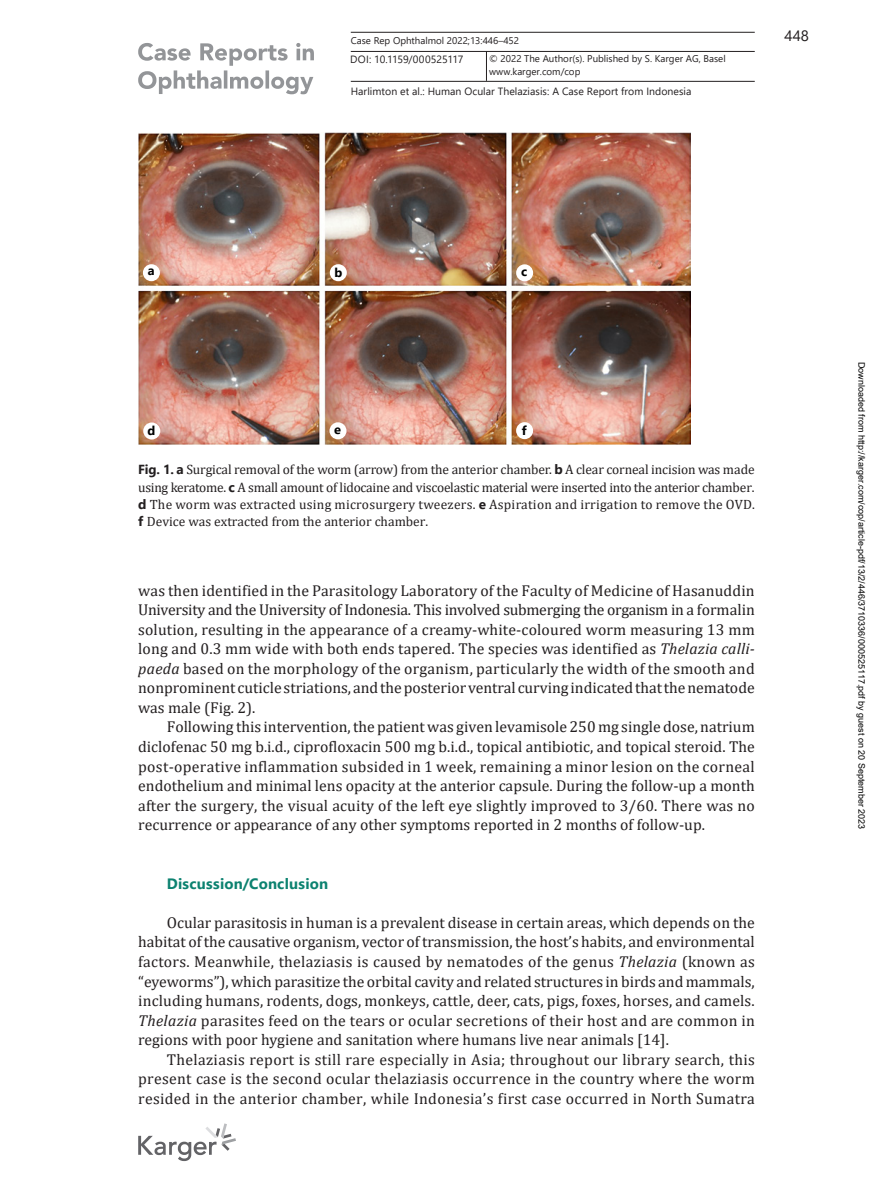
<style>
.page{position:relative;width:893px;height:1191px;background:#fff}
.page>*{position:absolute;margin:0;border:0;box-sizing:border-box;transform-origin:0 0}
.t1{font:15.75px/19.5px "Cambria";color:#231f20;text-align:justify}
.t2{font:700 15px "Segoe UI";letter-spacing:.015em;color:#0c8270}
.t3{font:15px "Segoe UI";color:#231f20}
.t4{font:13.5px/17.4px "Cambria";color:#231f20;text-align:justify}
.t5{font:700 12.75px "Segoe UI";color:#000}
.t6{font:10.5px "Segoe UI";letter-spacing:.005em;color:#231f20}
.t7{font:9.75px "Segoe UI";color:#231f20}
.t8{font:9px "Arial";color:#000}
.s1{font-family:"Segoe UI";font-weight:700;font-size:13.2px}
.s2{font-family:"Segoe UI";font-weight:700}
.s3{font-style:italic}
</style>
<div class="page">
<svg style="left:138px;top:43px;width:176px;height:51px"></svg>
<hr style="left:351px;top:51px;width:404px;height:1px;background:#231f20">
<hr style="left:351px;top:81px;width:404px;height:1px;background:#231f20">
<hr style="left:351px;top:32px;width:404px;height:1px;background:#231f20">
<hr style="left:486px;top:51px;width:1px;height:30px;background:#231f20">
<svg style="left:138px;top:1123px;width:98px;height:38px"></svg>
<img style="left:138px;top:133px;width:553px;height:311px">
<div style="left:143px;top:264px;width:17px;height:17px;background:#fff;border-radius:50%"></div>
<div style="left:330px;top:264px;width:17px;height:17px;background:#fff;border-radius:50%"></div>
<div style="left:516px;top:264px;width:17px;height:17px;background:#fff;border-radius:50%"></div>
<div style="left:329px;top:422px;width:17px;height:17px;background:#fff;border-radius:50%"></div>
<div style="left:143px;top:422px;width:17px;height:17px;background:#fff;border-radius:50%"></div>
<div style="left:516px;top:422px;width:17px;height:17px;background:#fff;border-radius:50%"></div>
<p class="t7" style="left:351px;top:31px;width:170px">Case Rep Ophthalmol 2022;13:446–452</p>
<p class="t6" style="left:350px;top:49px;width:115px">DOI: 10.1159/000525117</p>
<p class="t7" style="left:489px;top:50px;width:238px">© 2022 The Author(s). Published by S. Karger AG, Basel</p>
<p class="t7" style="left:489px;top:62px;width:93px">www.karger.com/cop</p>
<p class="t6" style="left:351px;top:81px;width:342px">Harlimton et al.: Human Ocular Thelaziasis: A Case Report from Indonesia</p>
<p class="t3" style="left:785px;top:22px;width:26px">448</p>
<p class="t5" style="left:148px;top:259px;width:8px">a</p>
<p class="t5" style="left:334px;top:260px;width:9px">b</p>
<p class="t5" style="left:521px;top:259px;width:8px">c</p>
<p class="t5" style="left:147px;top:419px;width:9px">d</p>
<p class="t5" style="left:334px;top:418px;width:8px">e</p>
<p class="t5" style="left:522px;top:419px;width:6px">f</p>
<p class="t4" style="left:138px;top:461px;width:618px"><span class="s1">Fig. 1.</span> <span class="s2">a</span> Surgical removal of the worm (arrow) from the anterior chamber. <span class="s2">b</span> A clear corneal incision was made using keratome. <span class="s2">c</span> A small amount of lidocaine and viscoelastic material were inserted into the anterior chamber. <span class="s2">d</span> The worm was extracted using microsurgery tweezers. <span class="s2">e</span> Aspiration and irrigation to remove the OVD. <span class="s2">f</span> Device was extracted from the anterior chamber.</p>
<p class="t1" style="left:138px;top:580px;width:618px">was then identified in the Parasitology Laboratory of the Faculty of Medicine of Hasanuddin University and the University of Indonesia. This involved submerging the organism in a formalin solution, resulting in the appearance of a creamy-white-coloured worm measuring 13 mm long and 0.3 mm wide with both ends tapered. The species was identified as <span class="s3">Thelazia calli&shy;paeda</span> based on the morphology of the organism, particularly the width of the smooth and nonprominent cuticle striations, and the posterior ventral curving indicated that the nematode was male (Fig. 2).</p>
<p class="t1" style="left:138px;top:717px;width:618px;text-indent:29px">Following this intervention, the patient was given levamisole 250 mg single dose, natrium diclofenac 50 mg b.i.d., ciprofloxacin 500 mg b.i.d., topical antibiotic, and topical steroid. The post-operative inflammation subsided in 1 week, remaining a minor lesion on the corneal endothelium and minimal lens opacity at the anterior capsule. During the follow-up a month after the surgery, the visual acuity of the left eye slightly improved to 3/60. There was no recurrence or appearance of any other symptoms reported in 2 months of follow-up.</p>
<p class="t2" style="left:167px;top:869px;width:163px">Discussion/Conclusion</p>
<p class="t1" style="left:138px;top:912px;width:618px;text-indent:29px">Ocular parasitosis in human is a prevalent disease in certain areas, which depends on the habitat of the causative organism, vector of transmission, the host’s habits, and environmental factors. Meanwhile, thelaziasis is caused by nematodes of the genus <span class="s3">Thelazia</span> (known as “eyeworms”), which parasitize the orbital cavity and related structures in birds and mammals, including humans, rodents, dogs, monkeys, cattle, deer, cats, pigs, foxes, horses, and camels.<br><span class="s3">Thelazia</span> parasites feed on the tears or ocular secretions of their host and are common in regions with poor hygiene and sanitation where humans live near animals [14].</p>
<p class="t1" style="left:138px;top:1049px;width:618px;text-indent:29px">Thelaziasis report is still rare especially in Asia; throughout our library search, this present case is the second ocular thelaziasis occurrence in the country where the worm resided in the anterior chamber, while Indonesia’s first case occurred in North Sumatra</p>
<p class="t8" style="left:865px;top:362px;width:469px;rotate:90deg">Downloaded from http://karger.com/cop/article-pdf/13/2/446/3710336/000525117.pdf by guest on 20 September 2023</p>
</div>
